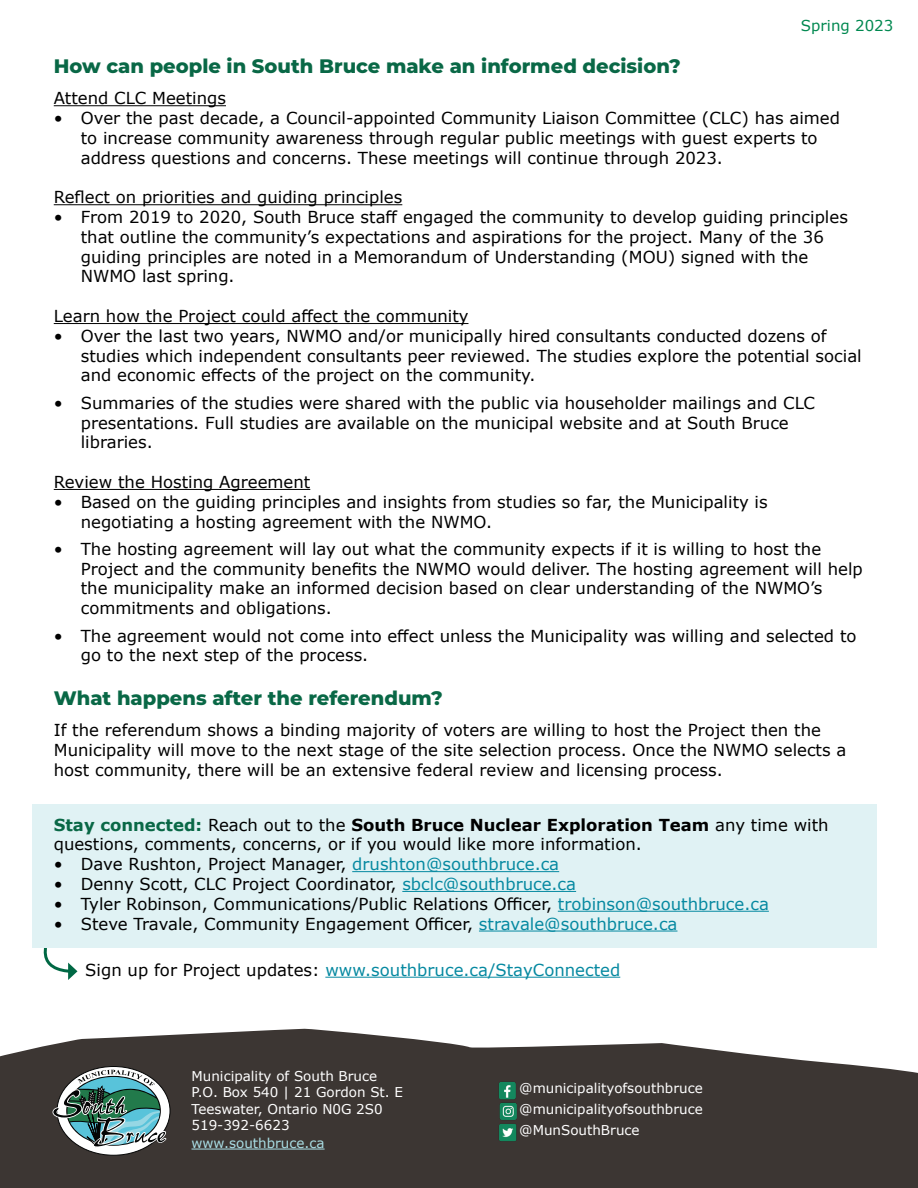
<style>
.page{position:relative;width:918px;height:1188px;background:#fff}
.page>*{position:absolute;margin:0;border:0;box-sizing:border-box;transform-origin:0 0}
.t1{font:800 19.5px "Montserrat";color:#096846}
.Paragraph_Style_1{font:16.5px/19.8px "Verdana";color:#000}
.Paragraph_Style_1-2{font:16.5px "Verdana";color:#0689a1}
.t2{font:15px "Verdana";color:#008850}
.Paragraph_Style_1-3{font:13.5px/16.2px "Verdana";color:#fff}
.t3{font:13.5px "Verdana";color:#a9dde4}
.s1{font-weight:700;color:#096846}
.s2{font-weight:700}
.s3{color:#0689a1}
.s4{color:#000}
</style>
<div class="page">
<svg style="left:43px;top:948px;width:34px;height:32px"></svg>
<svg style="left:0;top:1028px;width:918px;height:160px;background:#524d4a"></svg>
<div style="left:32px;top:805px;width:845px;height:143px;background:#e0f2f4"></div>
<hr style="left:192px;top:1149px;width:133px;height:1px;background:#a9dde4">
<img style="left:486px;top:1098px;width:41px;height:32px">
<img style="left:487px;top:1078px;width:40px;height:26px">
<img style="left:488px;top:1120px;width:40px;height:24px">
<hr style="left:54px;top:105px;width:172px;height:1px;background:#000">
<hr style="left:54px;top:204px;width:348px;height:1px;background:#000">
<hr style="left:54px;top:323px;width:414px;height:1px;background:#000">
<hr style="left:54px;top:489px;width:256px;height:1px;background:#000">
<hr style="left:352px;top:871px;width:207px;height:1px;background:#0689a1">
<hr style="left:402px;top:891px;width:174px;height:1px;background:#0689a1">
<hr style="left:558px;top:911px;width:211px;height:1px;background:#0689a1">
<hr style="left:479px;top:931px;width:198px;height:1px;background:#0689a1">
<svg style="left:53px;top:1066px;width:113px;height:92px"></svg>
<hr style="left:325px;top:977px;width:295px;height:1px;background:#0689a1">
<p class="t1" style="left:54px;top:52px;width:629px">How can people in South Bruce make an informed decision?</p>
<p class="t2" style="left:801px;top:16px;width:94px">Spring 2023</p>
<p class="Paragraph_Style_1" style="left:54px;top:88px;width:174px">Attend CLC Meetings</p>
<p class="Paragraph_Style_1" style="left:81px;top:108px;width:761px;text-indent:-27px">• Over the past decade, a Council-appointed Community Liaison Committee (CLC) has aimed to increase community awareness through regular public meetings with guest experts to address questions and concerns. These meetings will continue through 2023.</p>
<p class="Paragraph_Style_1" style="left:54px;top:187px;width:350px">Reflect on priorities and guiding principles</p>
<p class="Paragraph_Style_1" style="left:81px;top:207px;width:769px;text-indent:-27px">• From 2019 to 2020, South Bruce staff engaged the community to develop guiding principles that outline the community’s expectations and aspirations for the project. Many of the 36 guiding principles are noted in a Memorandum of Understanding (MOU) signed with the NWMO last spring.</p>
<p class="Paragraph_Style_1" style="left:54px;top:306px;width:416px">Learn how the Project could affect the community</p>
<p class="Paragraph_Style_1" style="left:81px;top:326px;width:783px;text-indent:-27px">• Over the last two years, NWMO and/or municipally hired consultants conducted dozens of studies which independent consultants peer reviewed. The studies explore the potential social and economic effects of the project on the community.</p>
<p class="Paragraph_Style_1" style="left:81px;top:393px;width:736px;text-indent:-27px">• Summaries of the studies were shared with the public via householder mailings and CLC presentations. Full studies are available on the municipal website and at South Bruce libraries.</p>
<p class="Paragraph_Style_1" style="left:54px;top:472px;width:258px">Review the Hosting Agreement</p>
<p class="Paragraph_Style_1" style="left:81px;top:492px;width:689px;text-indent:-27px">• Based on the guiding principles and insights from studies so far, the Municipality is negotiating a hosting agreement with the NWMO.</p>
<p class="Paragraph_Style_1" style="left:81px;top:539px;width:784px;text-indent:-27px">• The hosting agreement will lay out what the community expects if it is willing to host the Project and the community benefits the NWMO would deliver. The hosting agreement will help the municipality make an informed decision based on clear understanding of the NWMO’s commitments and obligations.</p>
<p class="Paragraph_Style_1" style="left:81px;top:626px;width:777px;text-indent:-27px">• The agreement would not come into effect unless the Municipality was willing and selected to go to the next step of the process.</p>
<p class="t1" style="left:54px;top:684px;width:391px">What happens after the referendum?</p>
<p class="Paragraph_Style_1" style="left:54px;top:720px;width:794px">If the referendum shows a binding majority of voters are willing to host the Project then the<br>Municipality will move to the next stage of the site selection process. Once the NWMO selects a host community, there will be an extensive federal review and licensing process.</p>
<p class="Paragraph_Style_1" style="left:54px;top:815px;width:776px"><span class="s1">Stay connected:</span> Reach out to the <span class="s2">South Bruce Nuclear Exploration Team</span> any time with questions, comments, concerns, or if you would like more information.</p>
<p class="Paragraph_Style_1" style="left:54px;top:854px;width:507px">• Dave Rushton, Project Manager, <span class="s3">drushton@southbruce.ca</span></p>
<p class="Paragraph_Style_1" style="left:54px;top:874px;width:524px">• Denny Scott, CLC Project Coordinator, <span class="s3">sbclc@southbruce.ca</span></p>
<p class="Paragraph_Style_1" style="left:54px;top:894px;width:717px">• Tyler Robinson, Communications/Public Relations Officer, <span class="s3">trobinson@southbruce.ca</span></p>
<p class="Paragraph_Style_1" style="left:54px;top:914px;width:625px">• Steve Travale, Community Engagement Officer, <span class="s3">stravale@southbruce.ca</span></p>
<p class="Paragraph_Style_1-2" style="left:85px;top:958px;width:536px"><span class="s4">Sign up for Project updates:</span> www.southbruce.ca/StayConnected</p>
<p class="Paragraph_Style_1-3" style="left:192px;top:1068px;width:187px">Municipality of South Bruce</p>
<p class="Paragraph_Style_1-3" style="left:192px;top:1084px;width:213px">P.O. Box 540 | 21 Gordon St. E<br>Teeswater, Ontario N0G 2S0</p>
<p class="Paragraph_Style_1-3" style="left:192px;top:1117px;width:100px">519-392-6623</p>
<p class="t3" style="left:192px;top:1134px;width:135px">www.southbruce.ca</p>
<p class="Paragraph_Style_1-3" style="left:519px;top:1080px;width:185px">@municipalityofsouthbruce</p>
<p class="Paragraph_Style_1-3" style="left:519px;top:1101px;width:185px">@municipalityofsouthbruce</p>
<p class="Paragraph_Style_1-3" style="left:519px;top:1122px;width:122px">@MunSouthBruce</p>
</div>
